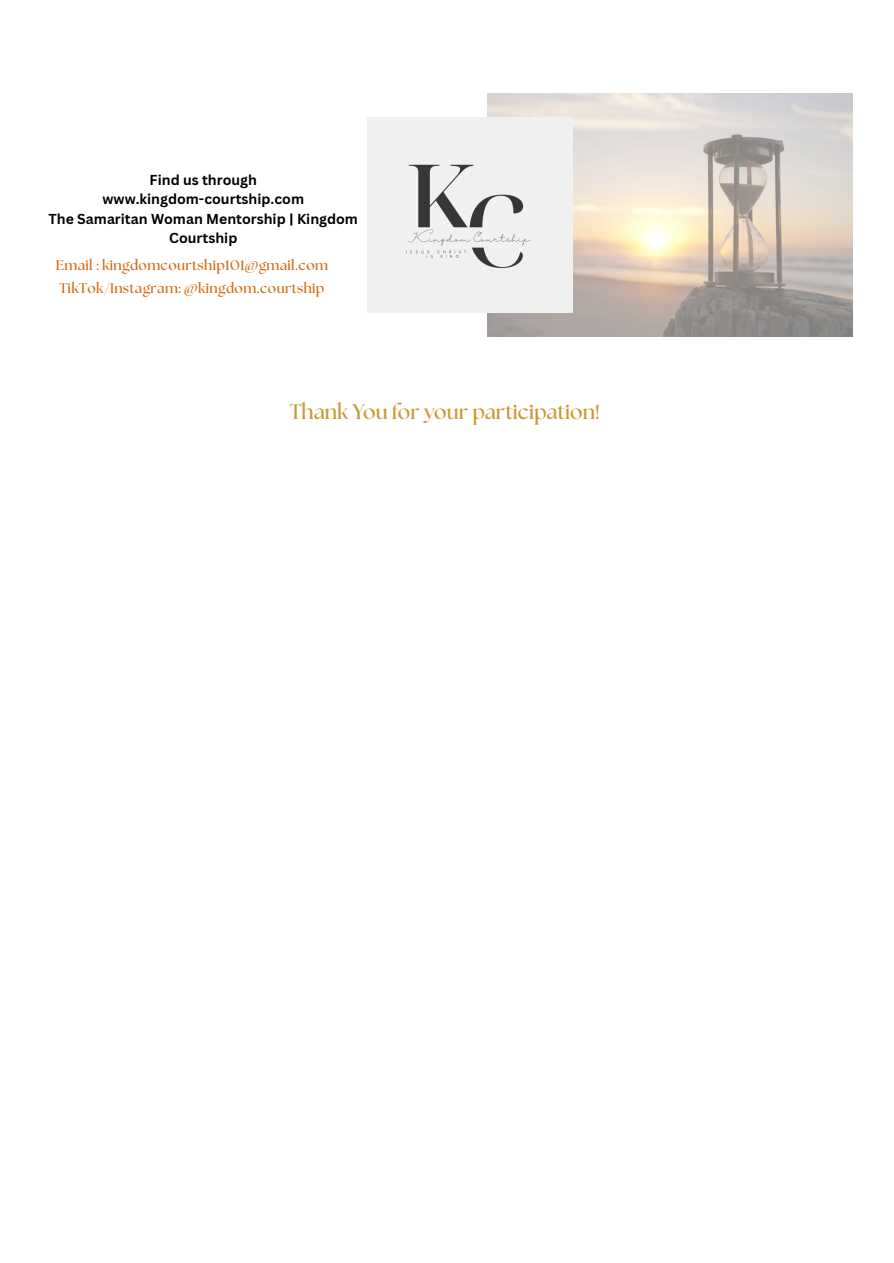
<style>
.page{position:relative;width:894px;height:1263px;background:#fff}
.page>*{position:absolute;margin:0;border:0;box-sizing:border-box;transform-origin:0 0}
.t1{font:700 21px "The Seasons";color:#c93}
.t2{font:700 14.1px/19.5px "Canva Sans";color:#000;text-align:center}
.t3{font:700 14.1px "The Seasons";letter-spacing:.025em;color:#d56b12}
</style>
<div class="page">
<img style="left:487px;top:93px;width:365px;height:243px">
<img style="left:367px;top:118px;width:205px;height:194px">
<p class="t2" style="left:150px;top:170px;width:109px">Find us through</p>
<p class="t2" style="left:102px;top:189px;width:203px">www.kingdom-courtship.com</p>
<p class="t2" style="left:49px;top:208px;width:311px">The Samaritan Woman Mentorship | Kingdom<br>Courtship</p>
<p class="t3" style="left:56px;top:259px;width:274px">Email : kingdomcourtship101@gmail.com</p>
<p class="t3" style="left:59px;top:281px;width:266px">TikTok/Instagram: @kingdom.courtship</p>
<p class="t1" style="left:290px;top:402px;width:311px">Thank You for your participation!</p>
</div>
